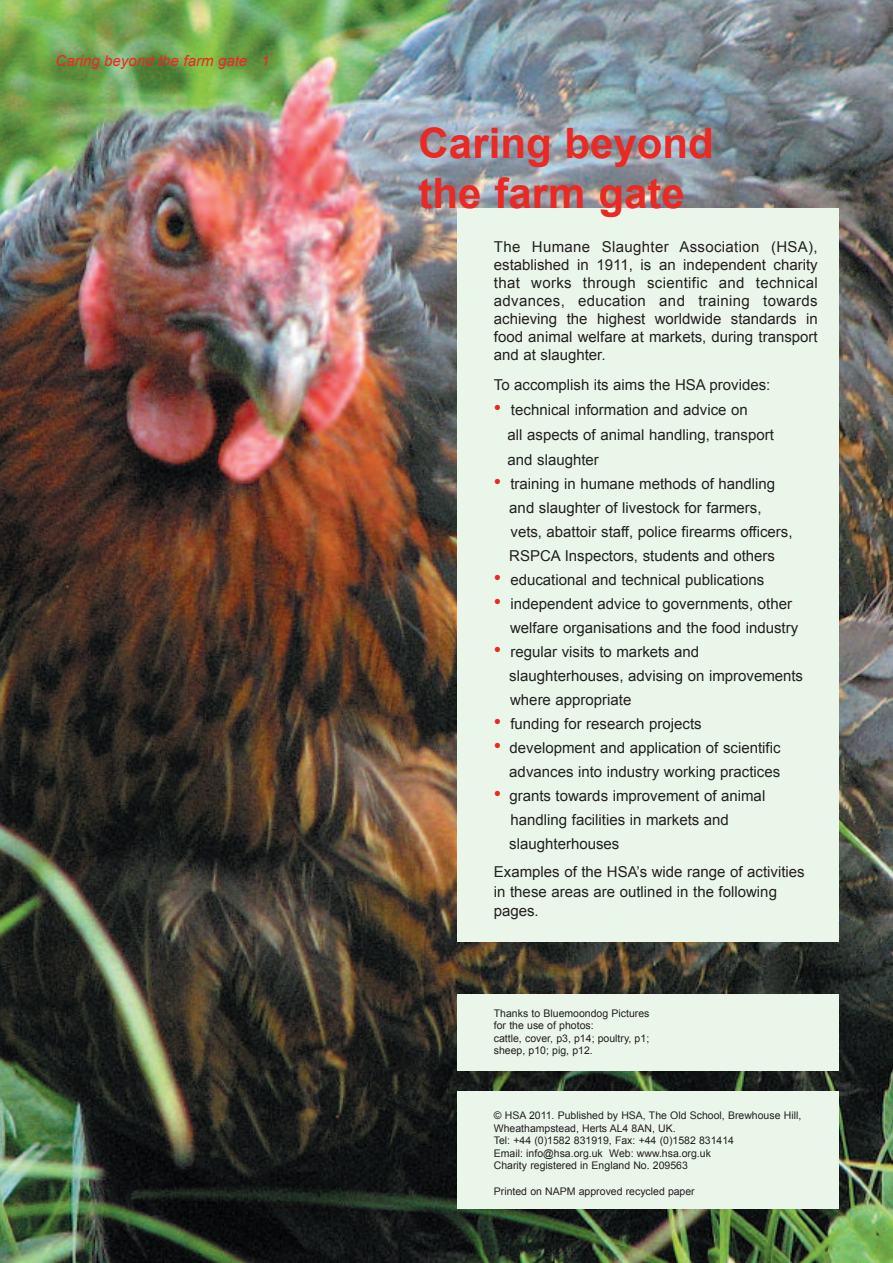
<style>
.page{position:relative;width:893px;height:1263px;background:#fff}
.page>*{position:absolute;margin:0;border:0;box-sizing:border-box;transform-origin:0 0}
.t1{font:700 42px/50.4px "Arial";color:#ea2924}
.t2{font:15px/24px "Arial";color:#231f20}
.t3{font:italic 15px "Arial";color:#ea2924}
.t4{font:10.5px/12.6px "Arial";color:#231f20}
.s1{font-size:21px;color:#ea2924}
</style>
<div class="page">
<img style="left:0;top:0;width:893px;height:1263px">
<div style="left:458px;top:208px;width:381px;height:734px;background:#ebf6eb"></div>
<div style="left:458px;top:994px;width:381px;height:76px;background:#ebf6eb"></div>
<div style="left:458px;top:1091px;width:381px;height:118px;background:#ebf6eb"></div>
<p class="t3" style="left:55px;top:53px;width:215px">Caring beyond the farm gate 1</p>
<h1 class="t1" style="left:419px;top:118px;width:297px">Caring beyond the farm gate</h1>
<p class="t2" style="left:494px;top:238px;width:325px;line-height:18px;text-align:justify">The Humane Slaughter Association (HSA), established in 1911, is an independent charity that works through scientific and technical advances, education and training towards achieving the highest worldwide standards in food animal welfare at markets, during transport and at slaughter.</p>
<p class="t2" style="left:494px;top:372px;width:278px">To accomplish its aims the HSA provides:</p>
<p class="t2" style="left:508px;top:397px;width:268px;line-height:25.2px;text-indent:-14px"><span class="s1">•</span> technical information and advice on<br>all aspects of animal handling, transport and slaughter</p>
<p class="t2" style="left:509px;top:472px;width:285px;text-indent:-15px"><span class="s1">•</span> training in humane methods of handling and slaughter of livestock for farmers, vets, abattoir staff, police firearms officers, RSPCA Inspectors, students and others</p>
<p class="t2" style="left:494px;top:568px;width:272px"><span class="s1">•</span> educational and technical publications</p>
<p class="t2" style="left:510px;top:592px;width:290px;text-indent:-16px"><span class="s1">•</span> independent advice to governments, other welfare organisations and the food industry</p>
<p class="t2" style="left:509px;top:640px;width:295px;text-indent:-15px"><span class="s1">•</span> regular visits to markets and slaughterhouses, advising on improvements where appropriate</p>
<p class="t2" style="left:494px;top:712px;width:209px"><span class="s1">•</span> funding for research projects</p>
<p class="t2" style="left:494px;top:736px;width:288px;text-align:right"><span class="s1">•</span> development and application of scientific advances into industry working practices</p>
<p class="t2" style="left:509px;top:784px;width:257px;text-indent:-15px"><span class="s1">•</span> grants towards improvement of animal handling facilities in markets and slaughterhouses</p>
<p class="t2" style="left:494px;top:862px;width:312px;line-height:19.5px">Examples of the HSA’s wide range of activities in these areas are outlined in the following pages.</p>
<p class="t4" style="left:494px;top:1007px;width:157px">Thanks to Bluemoondog Pictures for the use of photos:<br>cattle, cover, p3, p14; poultry, p1; sheep, p10; pig, p12.</p>
<p class="t4" style="left:494px;top:1109px;width:309px">© HSA 2011. Published by HSA, The Old School, Brewhouse Hill, Wheathampstead, Herts AL4 8AN, UK.<br>Tel: +44 (0)1582 831919, Fax: +44 (0)1582 831414<br>Email: info@hsa.org.uk Web: www.hsa.org.uk<br>Charity registered in England No. 209563</p>
<p class="t4" style="left:494px;top:1185px;width:202px">Printed on NAPM approved recycled paper</p>
</div>
